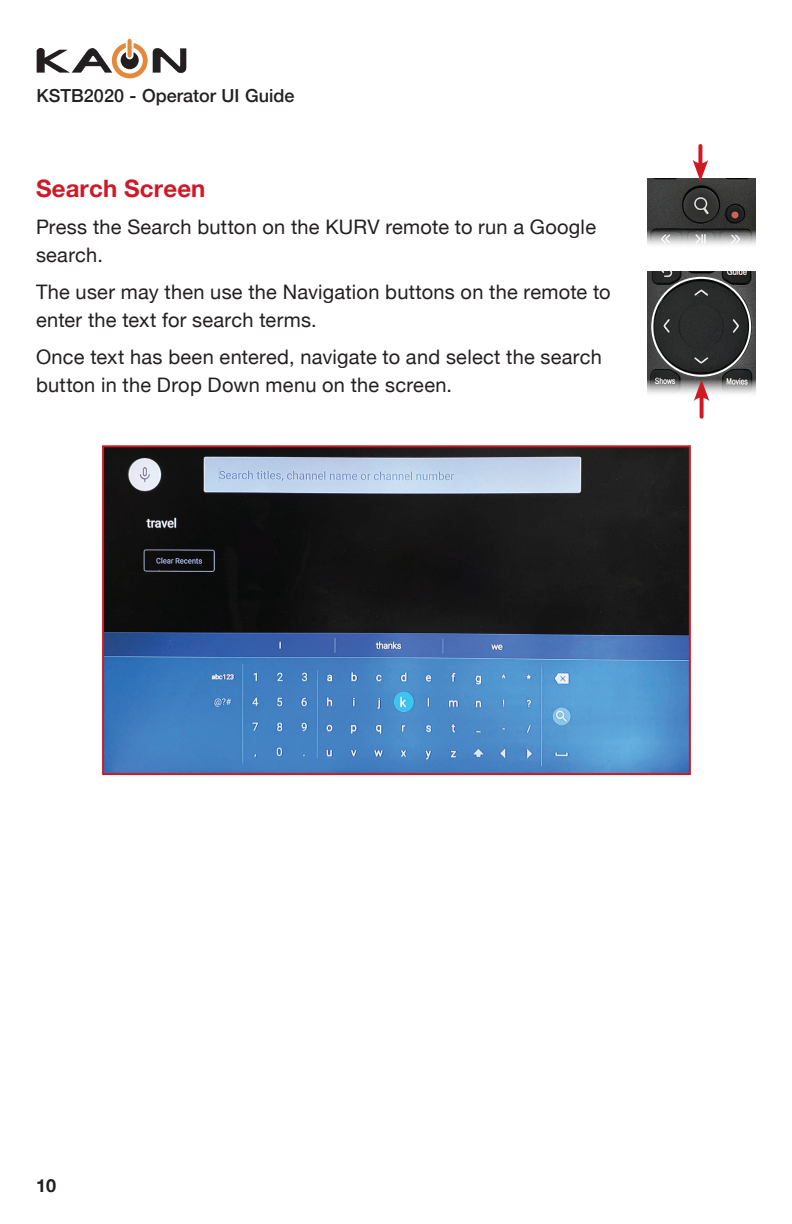
<style>
.page{position:relative;width:792px;height:1224px;background:#fff}
.page>*{position:absolute;margin:0;border:0;box-sizing:border-box;transform-origin:0 0}
.t1{font:700 24px "Helvetica Neue";letter-spacing:.01em;color:#cf1a25}
.t2{font:20px/28px "Helvetica Neue";letter-spacing:.01em;color:#231f20}
.t3{font:500 18px "Helvetica Neue";color:#231f20}
.t4{font:700 18px "Helvetica Neue";color:#231f20}
</style>
<div class="page">
<svg style="left:37px;top:39px;width:149px;height:39px"></svg>
<img style="left:105px;top:448px;width:583px;height:324px">
<div style="left:102px;top:445px;width:589px;height:330px;border:2px solid #cf1a25"></div>
<img style="left:647px;top:179px;width:109px;height:66px">
<svg style="left:698px;top:146px;width:4px;height:14px"></svg>
<svg style="left:693px;top:160px;width:15px;height:21px"></svg>
<img style="left:647px;top:272px;width:109px;height:122px">
<div style="left:651px;top:277px;width:100px;height:100px;border:2px solid #fff;border-radius:50%"></div>
<svg style="left:700px;top:401px;width:4px;height:16px"></svg>
<svg style="left:694px;top:380px;width:15px;height:21px"></svg>
<p class="t3" style="left:37px;top:81px;width:259px">KSTB2020 - Operator UI Guide</p>
<p class="t1" style="left:36px;top:169px;width:171px">Search Screen</p>
<p class="t2" style="left:36px;top:214px;width:562px">Press the Search button on the KURV remote to run a Google search.</p>
<p class="t2" style="left:36px;top:279px;width:576px">The user may then use the Navigation buttons on the remote to enter the text for search terms.</p>
<p class="t2" style="left:36px;top:344px;width:567px">Once text has been entered, navigate to and select the search button in the Drop Down menu on the screen.</p>
<p class="t4" style="left:36px;top:1171px;width:22px">10</p>
</div>
